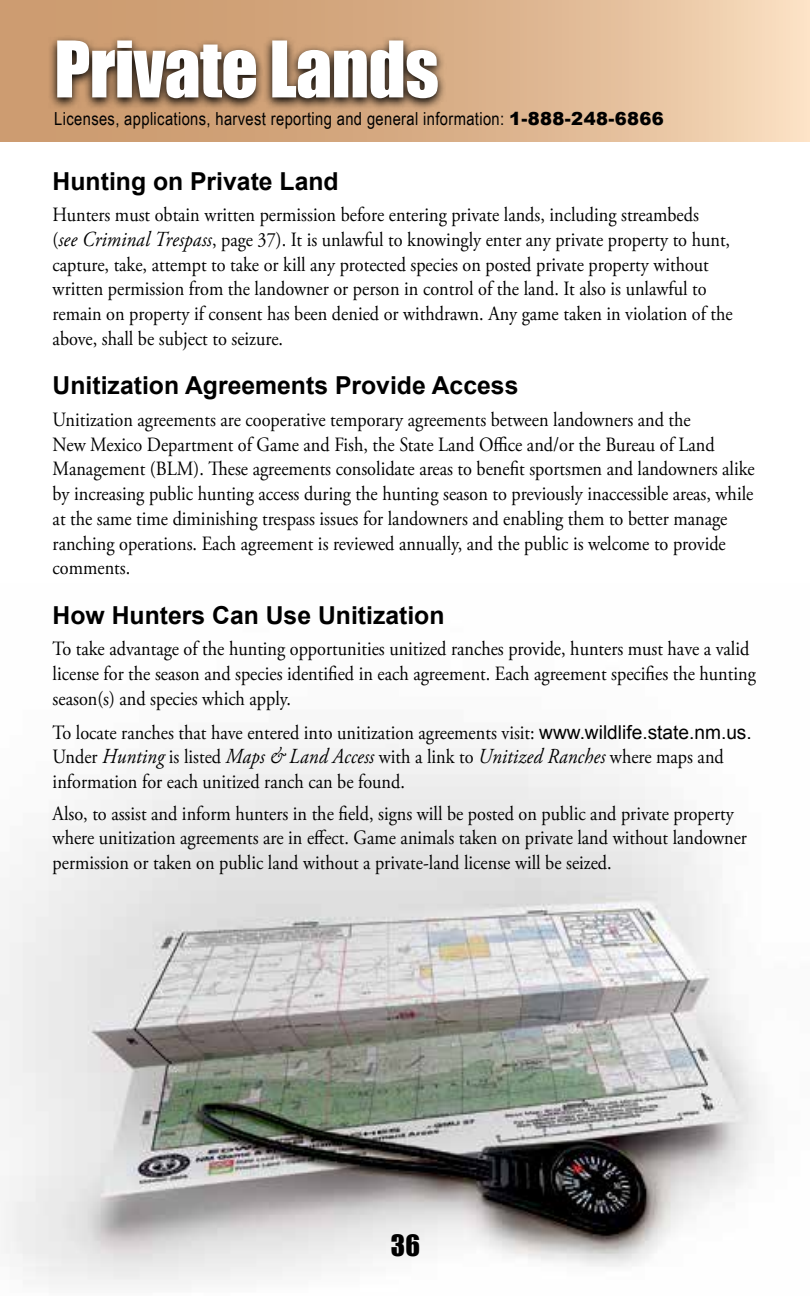
<style>
.page{position:relative;width:810px;height:1296px;background:#fff}
.page>*{position:absolute;margin:0;border:0;box-sizing:border-box;transform-origin:0 0}
.t1{font:72px "Impact";letter-spacing:-.01em;color:#fff}
.t2{font:27px "Impact";color:#000}
.t3{font:700 24.75px "Arial";color:#000}
.t4{font:italic 21.38px "Adobe Garamond Pro";letter-spacing:.01em;color:#000;scale:.9 1}
.t5{font:20.25px/24.8px "Adobe Garamond Pro";color:#000;scale:.9 1}
.t6{font:18px "Arial Narrow";letter-spacing:.02em;color:#000}
.s1{font-family:"Arial";font-weight:900}
.s2{font-style:italic;font-size:21.38px}
.s3{font-family:"Arial";font-size:19.12px}
.s4{font-style:normal;font-size:20.25px}
</style>
<div class="page">
<img style="left:0;top:743px;width:762px;height:542px">
<svg style="left:0;top:0;width:809px;height:142px;background:#deb690"></svg>
<svg style="left:48px;top:36px;width:398px;height:75px;background:#705740"></svg>
<hr style="left:809px;top:0;width:1px;height:142px;background:#fee4c8">
<h1 class="t1" style="left:54px;top:13px;width:386px">Private Lands</h1>
<p class="t6" style="left:54px;top:106px;width:611px">Licenses, applications, harvest reporting and general information: <span class="s1">1-888-248-6866</span></p>
<p class="t3" style="left:53px;top:165px;width:288px">Hunting on Private Land</p>
<p class="t5" style="left:53px;top:203px;width:757px">Hunters must obtain written permission before entering private lands, including streambeds<br>(<span class="s2">see Criminal Trespass</span>, page 37). It is unlawful to knowingly enter any private property to hunt, capture, take, attempt to take or kill any protected species on posted private property without written permission from the landowner or person in control of the land. It also is unlawful to remain on property if consent has been denied or withdrawn. Any game taken in violation of the above, shall be subject to seizure.</p>
<p class="t3" style="left:53px;top:369px;width:467px">Unitization Agreements Provide Access</p>
<p class="t5" style="left:53px;top:408px;width:782px">Unitization agreements are cooperative temporary agreements between landowners and the<br>New Mexico Department of Game and Fish, the State Land Office and/or the Bureau of Land Management (BLM). These agreements consolidate areas to benefit sportsmen and landowners alike by increasing public hunting access during the hunting season to previously inaccessible areas, while at the same time diminishing trespass issues for landowners and enabling them to better manage ranching operations. Each agreement is reviewed annually, and the public is welcome to provide comments.</p>
<p class="t3" style="left:53px;top:599px;width:393px">How Hunters Can Use Unitization</p>
<p class="t5" style="left:53px;top:637px;width:783px">To take advantage of the hunting opportunities unitized ranches provide, hunters must have a valid license for the season and species identified in each agreement. Each agreement specifies the hunting season(s) and species which apply.</p>
<p class="t5" style="left:53px;top:721px;width:775px">To locate ranches that have entered into unitization agreements visit: <span class="s3">www. wildlife. state. nm. us.</span></p>
<p class="t4" style="left:53px;top:744px;width:747px"><span class="s4">Under</span> Hunting <span class="s4">is listed</span> Maps &amp; Land Access <span class="s4">with a link to</span> Unitized Ranches <span class="s4">where maps and</span></p>
<p class="t5" style="left:53px;top:767px;width:758px;line-height:31.5px">information for each unitized ranch can be found.<br>Also, to assist and inform hunters in the field, signs will be posted on public and private property</p>
<p class="t5" style="left:53px;top:826px;width:773px">where unitization agreements are in effect. Game animals taken on private land without landowner permission or taken on public land without a private-land license will be seized.</p>
<h2 class="t2" style="left:391px;top:1224px;width:31px">36</h2>
</div>
